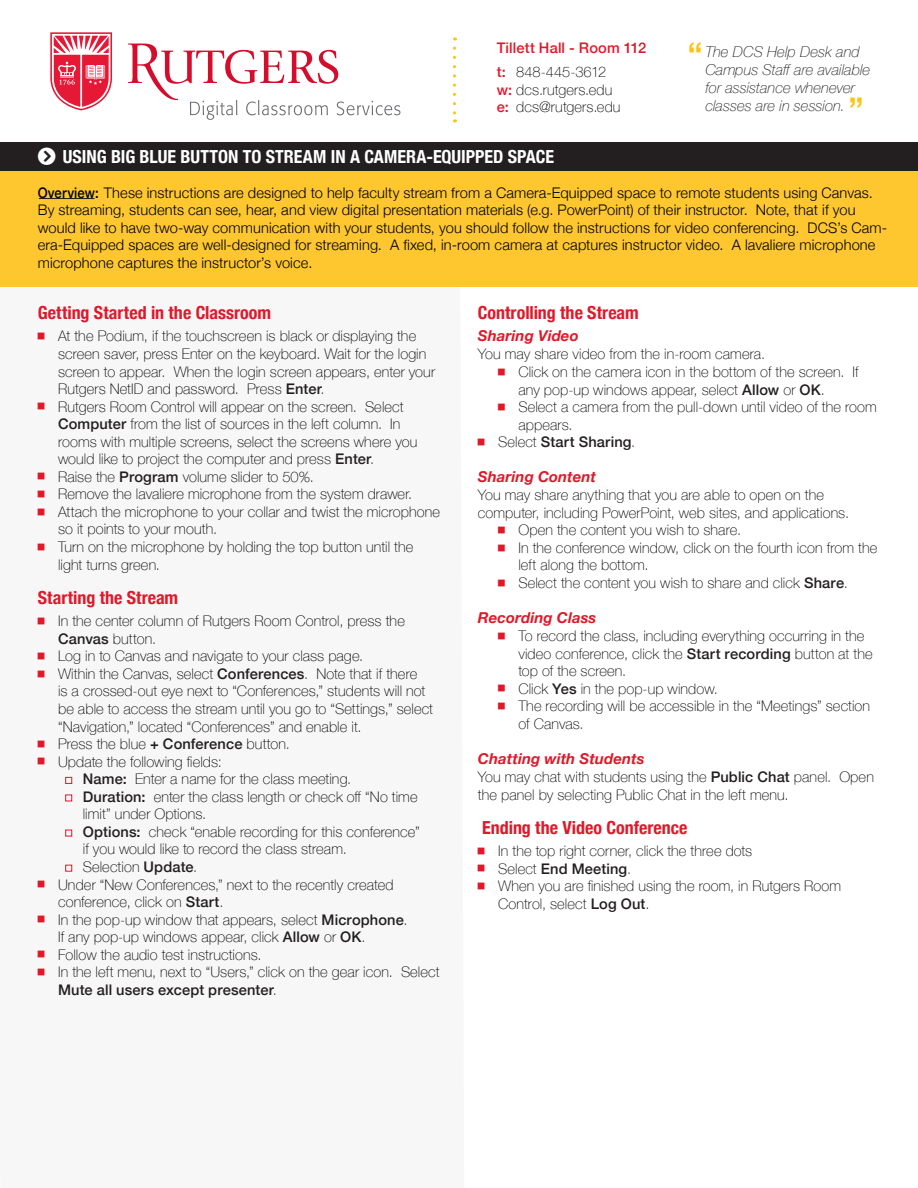
<style>
.page{position:relative;width:918px;height:1188px;background:#fff}
.page>*{position:absolute;margin:0;border:0;box-sizing:border-box;transform-origin:0 0}
.t1{font:500 34.5px "Helvetica Neue";color:#fec210}
.t2{font:700 condensed 18px "Helvetica Neue";color:#e0192a}
.t3{font:700 condensed 18px "Helvetica Neue";color:#fff}
.t4{font:italic 100 15px/18px "Helvetica Neue";color:#231f20}
.t5{font:italic 700 15px "Helvetica Neue";letter-spacing:.005em;color:#e0192a}
.t6{font:100 14.7px/17.5px "Helvetica Neue";letter-spacing:.005em;color:#000}
.t7{font:300 14.7px/17.5px "Helvetica Neue";letter-spacing:.01em;color:#000}
.t8{font:500 14.7px "Helvetica Neue";letter-spacing:.01em;color:#231f20}
.t9{font:500 14.7px "Helvetica Neue";letter-spacing:.01em;color:#e0192a}
.s1{font-weight:500;color:#e0192a}
.s2{font-weight:500}
.s3{font-weight:500;color:#231f20}
.s4{color:#e0192a}
.s5{font-weight:100;color:#000}
</style>
<div class="page">
<div style="left:0;top:164px;width:918px;height:122px;background:#fec730"></div>
<div style="left:0;top:142px;width:918px;height:29px;background:#231f20"></div>
<svg style="left:50px;top:32px;width:62px;height:78px"></svg>
<svg style="left:128px;top:43px;width:272px;height:77px"></svg>
<svg style="left:453px;top:48px;width:3px;height:74px"></svg>
<hr style="left:39px;top:198px;width:56px;height:1px;background:#231f20">
<p class="t9" style="left:497px;top:36px;width:151px">Tillett Hall - Room 112</p>
<p class="t6" style="left:497px;top:63px;width:111px"><span class="s1">t:</span> 848-445-3612</p>
<p class="t6" style="left:497px;top:80px;width:117px"><span class="s1">w:</span> dcs.rutgers.edu</p>
<p class="t6" style="left:497px;top:98px;width:125px"><span class="s1">e:</span> dcs@rutgers.edu</p>
<p class="t1" style="left:688px;top:27px;width:17px">“</p>
<p class="t4" style="left:705px;top:42px;width:166px">The DCS Help Desk and<br>Campus Staff are available for assistance whenever classes are in session.</p>
<p class="t1" style="left:864px;top:123px;width:17px;rotate:-180deg">“</p>
<p class="t3" style="left:38px;top:142px;width:518px">❖□■●▼ USING BIG BLUE BUTTON TO STREAM IN A CAMERA-EQUIPPED SPACE</p>
<p class="t7" style="left:38px;top:183px;width:851px"><span class="s2">Overview:</span> These instructions are designed to help faculty stream from a Camera-Equipped space to remote students using Canvas.<br>By streaming, students can see, hear, and view digital presentation materials (e.g. PowerPoint) of their instructor. Note, that if you would like to have two-way communication with your students, you should follow the instructions for video conferencing. DCS’s Cam&shy;era-Equipped spaces are well-designed for streaming. A fixed, in-room camera at captures instructor video. A lavaliere microphone microphone captures the instructor’s voice.</p>
<p class="t2" style="left:38px;top:298px;width:235px">Getting Started in the Classroom</p>
<p class="t6" style="left:58px;top:327px;width:379px">At the Podium, if the touchscreen is black or displaying the screen saver, press Enter on the keyboard. Wait for the login screen to appear. When the login screen appears, enter your Rutgers NetID and password. Press <span class="s3">Enter</span>.</p>
<p class="t6" style="left:58px;top:397px;width:361px">Rutgers Room Control will appear on the screen. Select <span class="s3">Computer</span> from the list of sources in the left column. In rooms with multiple screens, select the screens where you would like to project the computer and press <span class="s3">Enter</span>.</p>
<p class="t6" style="left:58px;top:467px;width:257px">Raise the <span class="s3">Program</span> volume slider to 50%.</p>
<p class="t6" style="left:58px;top:485px;width:356px">Remove the lavaliere microphone from the system drawer.</p>
<p class="t6" style="left:58px;top:502px;width:384px">Attach the microphone to your collar and twist the microphone so it points to your mouth.</p>
<p class="t6" style="left:58px;top:537px;width:357px">Turn on the microphone by holding the top button until the light turns green.</p>
<p class="t2" style="left:38px;top:582px;width:142px">Starting the Stream</p>
<p class="t6" style="left:58px;top:612px;width:348px">In the center column of Rutgers Room Control, press the<br><span class="s3">Canvas</span> button.</p>
<p class="t6" style="left:58px;top:647px;width:307px">Log in to Canvas and navigate to your class page.</p>
<p class="t6" style="left:58px;top:664px;width:377px">Within the Canvas, select <span class="s3">Conferences</span>. Note that if there<br>is a crossed-out eye next to “Conferences,” students will not be able to access the stream until you go to “Settings,” select “Navigation,” located “Conferences” and enable it.</p>
<p class="t6" style="left:58px;top:734px;width:233px">Press the blue <span class="s3">+ Conference</span> button.</p>
<p class="t6" style="left:58px;top:752px;width:165px">Update the following fields:</p>
<p class="t6" style="left:65px;top:770px;width:288px"><span class="s4">■</span> <span class="s3">Name:</span> Enter a name for the class meeting.</p>
<p class="t6" style="left:83px;top:787px;width:336px;text-indent:-18px"><span class="s4">■</span> <span class="s3">Duration:</span> enter the class length or check off “No time limit” under Options.</p>
<p class="t6" style="left:83px;top:822px;width:339px;text-indent:-18px"><span class="s4">■</span> <span class="s3">Options:</span> check “enable recording for this conference” if you would like to record the class stream.</p>
<p class="t6" style="left:65px;top:857px;width:134px"><span class="s4">■</span> Selection <span class="s3">Update</span>.</p>
<p class="t6" style="left:58px;top:875px;width:337px">Under “New Conferences,” next to the recently created conference, click on <span class="s3">Start</span>.</p>
<p class="t6" style="left:58px;top:910px;width:351px">In the pop-up window that appears, select <span class="s3">Microphone</span>.<br>If any pop-up windows appear, click <span class="s3">Allow</span> or <span class="s3">OK</span>.</p>
<p class="t6" style="left:58px;top:945px;width:205px">Follow the audio test instructions.</p>
<p class="t6" style="left:58px;top:963px;width:383px">In the left menu, next to “Users,” click on the gear icon. Select<br><span class="s3">Mute all users except presenter</span>.</p>
<p class="t2" style="left:478px;top:298px;width:162px">Controlling the Stream</p>
<p class="t5" style="left:478px;top:324px;width:102px">Sharing Video</p>
<p class="t6" style="left:478px;top:345px;width:289px">You may share video from the in-room camera.</p>
<p class="t6" style="left:518px;top:362px;width:342px">Click on the camera icon in the bottom of the screen. If any pop-up windows appear, select <span class="s3">Allow</span> or <span class="s3">OK</span>.</p>
<p class="t6" style="left:518px;top:397px;width:360px">Select a camera from the pull-down until video of the room appears.</p>
<p class="t8" style="left:498px;top:430px;width:139px"><span class="s5">Select</span> Start Sharing<span class="s5">.</span></p>
<p class="t5" style="left:478px;top:465px;width:120px">Sharing Content</p>
<p class="t6" style="left:478px;top:486px;width:373px">You may share anything that you are able to open on the computer, including PowerPoint, web sites, and applications.</p>
<p class="t6" style="left:518px;top:521px;width:224px">Open the content you wish to share.</p>
<p class="t6" style="left:518px;top:538px;width:361px">In the conference window, click on the fourth icon from the left along the bottom.</p>
<p class="t6" style="left:518px;top:573px;width:331px">Select the content you wish to share and click <span class="s3">Share</span>.</p>
<p class="t5" style="left:478px;top:606px;width:120px">Recording Class</p>
<p class="t6" style="left:518px;top:626px;width:356px">To record the class, including everything occurring in the video conference, click the <span class="s3">Start recording</span> button at the top of the screen.</p>
<p class="t6" style="left:518px;top:679px;width:201px">Click <span class="s3">Yes</span> in the pop-up window.</p>
<p class="t6" style="left:518px;top:697px;width:353px">The recording will be accessible in the “Meetings” section of Canvas.</p>
<p class="t5" style="left:478px;top:747px;width:168px">Chatting with Students</p>
<p class="t6" style="left:478px;top:767px;width:398px">You may chat with students using the <span class="s3">Public Chat</span> panel. Open the panel by selecting Public Chat in the left menu.</p>
<p class="t2" style="left:482px;top:812px;width:207px">Ending the Video Conference</p>
<p class="t6" style="left:498px;top:842px;width:256px">In the top right corner, click the three dots</p>
<p class="t8" style="left:498px;top:857px;width:134px"><span class="s5">Select</span> End Meeting<span class="s5">.</span></p>
<p class="t6" style="left:498px;top:877px;width:344px">When you are finished using the room, in Rutgers Room<br>Control, select <span class="s3">Log Out</span>.</p>
</div>
